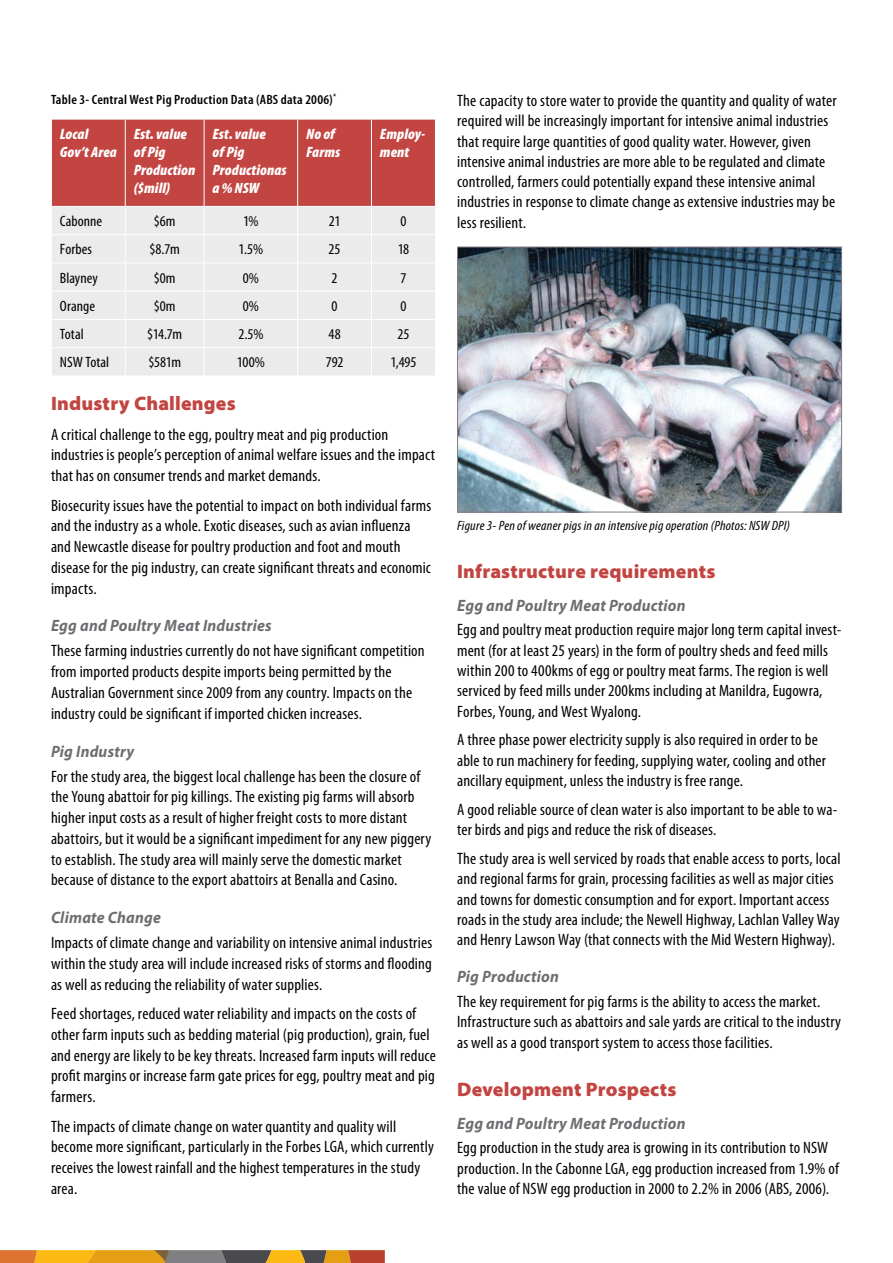
<style>
.page{position:relative;width:893px;height:1263px;background:#fff}
.page>*{position:absolute;margin:0;border:0;box-sizing:border-box;transform-origin:0 0}
.t1{font:900 semi-expanded 19.5px "Myriad Pro";letter-spacing:.01em;color:#c24541;scale:.95 1}
.t2{font:condensed 16.5px/20.7px "Myriad Pro";letter-spacing:.01em;color:#000}
.t3{font:italic 700 16.5px "Myriad Pro";letter-spacing:.015em;color:#6d6e71;scale:.95 1}
.t4{font:condensed 15px "Myriad Pro";color:#000;scale:1.04 1}
.t5{font:italic 900 condensed 15px/18px "Myriad Pro";letter-spacing:.005em;color:#fff;scale:1.04 1}
.t6{font:italic condensed 13.5px "Myriad Pro";letter-spacing:.015em;color:#000;scale:1.05 1}
.t7{font:600 condensed 13.5px "Myriad Pro";letter-spacing:.02em;color:#000;scale:1.05 1}
</style>
<div class="page">
<svg style="left:52px;top:120px;width:383px;height:255px;background:#ddb4b3"></svg>
<hr style="left:51px;top:206px;width:74px;height:1px;background:#fff">
<hr style="left:125px;top:206px;width:79px;height:1px;background:#fff">
<hr style="left:204px;top:206px;width:94px;height:1px;background:#fff">
<hr style="left:298px;top:206px;width:73px;height:1px;background:#fff">
<hr style="left:371px;top:206px;width:65px;height:1px;background:#fff">
<svg style="left:0;top:1250px;width:385px;height:13px;background:#ba8536"></svg>
<img style="left:459px;top:249px;width:381px;height:261px">
<div style="left:457px;top:247px;width:385px;height:265px;border:1px solid #897a84"></div>
<p class="t7" style="left:51px;top:92px;width:273px">Table 3- Central West Pig Production Data (ABS data 2006)<sup>*</sup></p>
<p class="t5" style="left:60px;top:125px;width:56px">Local<br>Gov’t Area</p>
<p class="t5" style="left:134px;top:125px;width:61px">Est. value of Pig<br>Production ($mill)</p>
<p class="t5" style="left:213px;top:125px;width:73px">Est. value<br>of Pig<br>Productionas a % NSW</p>
<p class="t5" style="left:306px;top:125px;width:34px">No of<br>Farms</p>
<p class="t5" style="left:380px;top:125px;width:45px">Employ&shy;ment</p>
<p class="t4" style="left:60px;top:213px;width:42px">Cabonne</p>
<p class="t4" style="left:154px;top:213px;width:22px">$6m</p>
<p class="t4" style="left:243px;top:213px;width:16px">1%</p>
<p class="t4" style="left:329px;top:213px;width:13px">21</p>
<p class="t4" style="left:400px;top:213px;width:7px">0</p>
<p class="t4" style="left:60px;top:241px;width:32px">Forbes</p>
<p class="t4" style="left:150px;top:241px;width:31px">$8.7m</p>
<p class="t4" style="left:239px;top:241px;width:25px">1.5%</p>
<p class="t4" style="left:328px;top:241px;width:13px">25</p>
<p class="t4" style="left:398px;top:241px;width:13px">18</p>
<p class="t4" style="left:60px;top:270px;width:38px">Blayney</p>
<p class="t4" style="left:154px;top:270px;width:22px">$0m</p>
<p class="t4" style="left:243px;top:270px;width:17px">0%</p>
<p class="t4" style="left:332px;top:270px;width:7px">2</p>
<p class="t4" style="left:400px;top:270px;width:7px">7</p>
<p class="t4" style="left:60px;top:298px;width:35px">Orange</p>
<p class="t4" style="left:154px;top:298px;width:22px">$0m</p>
<p class="t4" style="left:243px;top:298px;width:17px">0%</p>
<p class="t4" style="left:332px;top:298px;width:7px">0</p>
<p class="t4" style="left:400px;top:298px;width:7px">0</p>
<p class="t4" style="left:60px;top:326px;width:24px">Total</p>
<p class="t4" style="left:147px;top:326px;width:35px">$14.7m</p>
<p class="t4" style="left:238px;top:326px;width:25px">2.5%</p>
<p class="t4" style="left:328px;top:326px;width:13px">48</p>
<p class="t4" style="left:397px;top:326px;width:13px">25</p>
<p class="t4" style="left:60px;top:354px;width:49px">NSW Total</p>
<p class="t4" style="left:148px;top:354px;width:33px">$581m</p>
<p class="t4" style="left:237px;top:354px;width:29px">100%</p>
<p class="t4" style="left:326px;top:354px;width:18px">792</p>
<p class="t4" style="left:390px;top:354px;width:27px">1,495</p>
<p class="t1" style="left:51px;top:393px;width:196px">Industry Challenges</p>
<p class="t2" style="left:51px;top:424px;width:386px">A critical challenge to the egg, poultry meat and pig production industries is people’s perception of animal welfare issues and the impact that has on consumer trends and market demands.</p>
<p class="t2" style="left:51px;top:495px;width:382px">Biosecurity issues have the potential to impact on both individual farms and the industry as a whole. Exotic diseases, such as avian influenza and Newcastle disease for poultry production and foot and mouth disease for the pig industry, can create significant threats and economic impacts.</p>
<p class="t3" style="left:51px;top:617px;width:234px">Egg and Poultry Meat Industries</p>
<p class="t2" style="left:51px;top:641px;width:375px">These farming industries currently do not have significant competition from imported products despite imports being permitted by the Australian Government since 2009 from any country. Impacts on the industry could be significant if imported chicken increases.</p>
<p class="t3" style="left:51px;top:742px;width:89px">Pig Industry</p>
<p class="t2" style="left:51px;top:766px;width:382px">For the study area, the biggest local challenge has been the closure of the Young abattoir for pig killings. The existing pig farms will absorb higher input costs as a result of higher freight costs to more distant abattoirs, but it would be a significant impediment for any new piggery to establish. The study area will mainly serve the domestic market because of distance to the export abattoirs at Benalla and Casino.</p>
<p class="t3" style="left:51px;top:908px;width:117px">Climate Change</p>
<p class="t2" style="left:51px;top:933px;width:383px;text-align:justify">Impacts of climate change and variability on intensive animal industries within the study area will include increased risks of storms and flooding as well as reducing the reliability of water supplies.</p>
<p class="t2" style="left:51px;top:1004px;width:386px">Feed shortages, reduced water reliability and impacts on the costs of other farm inputs such as bedding material (pig production), grain, fuel and energy are likely to be key threats. Increased farm inputs will reduce profit margins or increase farm gate prices for egg, poultry meat and pig farmers.</p>
<p class="t2" style="left:51px;top:1116px;width:384px">The impacts of climate change on water quantity and quality will become more significant, particularly in the Forbes LGA, which currently receives the lowest rainfall and the highest temperatures in the study area.</p>
<p class="t2" style="left:457px;top:91px;width:381px;line-height:20.2px">The capacity to store water to provide the quantity and quality of water required will be increasingly important for intensive animal industries that require large quantities of good quality water. However, given intensive animal industries are more able to be regulated and climate controlled, farmers could potentially expand these intensive animal industries in response to climate change as extensive industries may be less resilient.</p>
<p class="t6" style="left:457px;top:518px;width:319px">Figure 3- Pen of weaner pigs in an intensive pig operation (Photos: NSW DPI)</p>
<p class="t1" style="left:457px;top:560px;width:273px">Infrastructure requirements</p>
<p class="t3" style="left:457px;top:596px;width:242px">Egg and Poultry Meat Production</p>
<p class="t2" style="left:457px;top:620px;width:386px;line-height:20.2px">Egg and poultry meat production require major long term capital invest&shy;ment (for at least 25 years) in the form of poultry sheds and feed mills within 200 to 400kms of egg or poultry meat farms. The region is well serviced by feed mills under 200kms including at Manildra, Eugowra, Forbes, Young, and West Wyalong.</p>
<p class="t2" style="left:457px;top:730px;width:370px;line-height:20.2px">A three phase power electricity supply is also required in order to be able to run machinery for feeding, supplying water, cooling and other ancillary equipment, unless the industry is free range.</p>
<p class="t2" style="left:457px;top:800px;width:382px;line-height:20.2px">A good reliable source of clean water is also important to be able to wa&shy;ter birds and pigs and reduce the risk of diseases.</p>
<p class="t2" style="left:457px;top:849px;width:385px;line-height:20.2px">The study area is well serviced by roads that enable access to ports, local and regional farms for grain, processing facilities as well as major cities and towns for domestic consumption and for export. Important access roads in the study area include; the Newell Highway, Lachlan Valley Way and Henry Lawson Way (that connects with the Mid Western Highway).</p>
<p class="t3" style="left:457px;top:968px;width:109px">Pig Production</p>
<p class="t2" style="left:457px;top:992px;width:385px;line-height:20.2px">The key requirement for pig farms is the ability to access the market.<br>Infrastructure such as abattoirs and sale yards are critical to the industry as well as a good transport system to access those facilities.</p>
<p class="t1" style="left:457px;top:1078px;width:232px">Development Prospects</p>
<p class="t3" style="left:457px;top:1114px;width:242px">Egg and Poultry Meat Production</p>
<p class="t2" style="left:457px;top:1138px;width:383px;line-height:20.2px">Egg production in the study area is growing in its contribution to NSW production. In the Cabonne LGA, egg production increased from 1.9% of the value of NSW egg production in 2000 to 2.2% in 2006 (ABS, 2006).</p>
</div>
